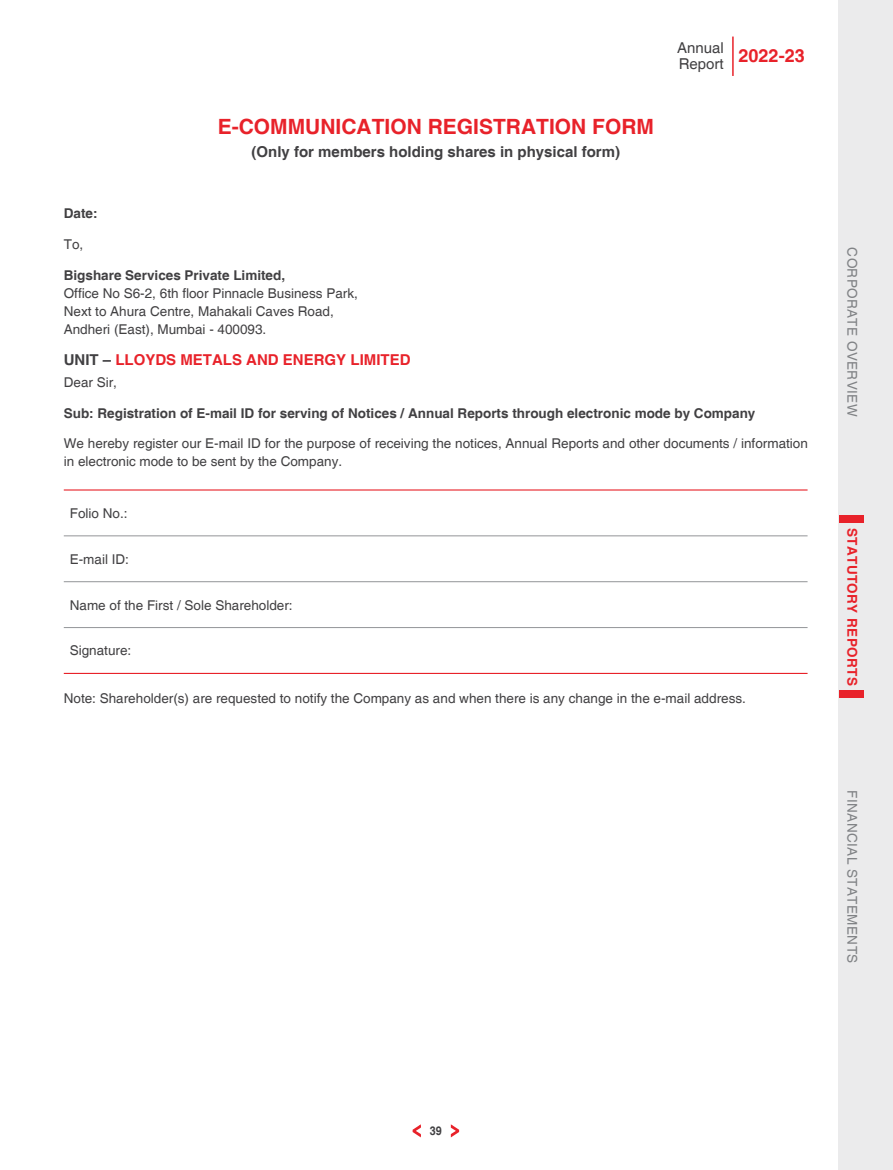
<style>
.page{position:relative;width:893px;height:1170px;background:#fff}
.page>*{position:absolute;margin:0;border:0;box-sizing:border-box;transform-origin:0 0}
.t1{font:700 21px "Helvetica";color:#e8222a}
.t2{font:700 18px "Helvetica";color:#e8222a}
.t3{font:700 15px "Helvetica";color:#414042}
.t4{font:700 15px "Helvetica";color:#e8222a}
.t5{font:15px "Helvetica";color:#414042}
.t6{font:13.5px/18px "Helvetica";color:#414042}
.t7{font:700 13.5px "Helvetica";color:#414042}
.t8{font:13.5px "Helvetica";letter-spacing:.03em;color:#808285}
.t9{font:700 13.5px "Helvetica";letter-spacing:.03em;color:#e8222a}
.t10{font:700 12px "Helvetica";color:#414042;scale:.9 1}
.s1{color:#414042}
</style>
<div class="page">
<hr style="left:64px;top:535px;width:743px;height:1px;background:#939598">
<hr style="left:64px;top:581px;width:743px;height:1px;background:#939598">
<hr style="left:64px;top:627px;width:743px;height:1px;background:#939598">
<hr style="left:64px;top:489px;width:743px;height:1px;background:#e8222a">
<hr style="left:64px;top:672px;width:743px;height:2px;background:#e8222a">
<div style="left:839px;top:0;width:54px;height:1169px;background:#ebebec"></div>
<svg style="left:412px;top:1124px;width:9px;height:14px"></svg>
<svg style="left:450px;top:1124px;width:10px;height:14px"></svg>
<hr style="left:732px;top:37px;width:2px;height:39px;background:#e8222a">
<div style="left:839px;top:690px;width:24px;height:8px;background:#e8222a"></div>
<div style="left:839px;top:515px;width:24px;height:7px;background:#e8222a"></div>
<h1 class="t1" style="left:218px;top:114px;width:438px">E-COMMUNICATION REGISTRATION FORM</h1>
<p class="t3" style="left:252px;top:142px;width:370px">(Only for members holding shares in physical form)</p>
<p class="t5" style="left:677px;top:39px;width:48px">Annual</p>
<h2 class="t2" style="left:679px;top:45px;width:127px"><sub>Report</sub> 2022-23</h2>
<p class="t7" style="left:64px;top:205px;width:35px">Date:</p>
<p class="t6" style="left:64px;top:236px;width:21px">To,</p>
<p class="t7" style="left:64px;top:267px;width:223px">Bigshare Services Private Limited,</p>
<p class="t6" style="left:64px;top:284px;width:296px">Office No S6-2, 6th floor Pinnacle Business Park,<br>Next to Ahura Centre, Mahakali Caves Road,<br>Andheri (East), Mumbai - 400093.</p>
<p class="t4" style="left:64px;top:350px;width:348px"><span class="s1">UNIT –</span> LLOYDS METALS AND ENERGY LIMITED</p>
<p class="t6" style="left:64px;top:373px;width:55px">Dear Sir,</p>
<p class="t7" style="left:64px;top:404px;width:693px">Sub: Registration of E-mail ID for serving of Notices / Annual Reports through electronic mode by Company</p>
<p class="t6" style="left:64px;top:435px;width:746px">We hereby register our E-mail ID for the purpose of receiving the notices, Annual Reports and other documents / information in electronic mode to be sent by the Company.</p>
<p class="t6" style="left:70px;top:504px;width:59px">Folio No.:</p>
<p class="t6" style="left:70px;top:550px;width:61px">E-mail ID:</p>
<p class="t6" style="left:70px;top:596px;width:224px">Name of the First / Sole Shareholder:</p>
<p class="t6" style="left:70px;top:642px;width:63px">Signature:</p>
<p class="t6" style="left:64px;top:689px;width:684px">Note: Shareholder(s) are requested to notify the Company as and when there is any change in the e-mail address.</p>
<p class="t8" style="left:860px;top:247px;width:170px;rotate:90deg">Corporate Overview</p>
<p class="t9" style="left:860px;top:527px;width:158px;rotate:90deg">Statutory Reports</p>
<p class="t8" style="left:860px;top:790px;width:173px;rotate:90deg">Financial Statements</p>
<p class="t10" style="left:430px;top:1123px;width:15px">39</p>
</div>
